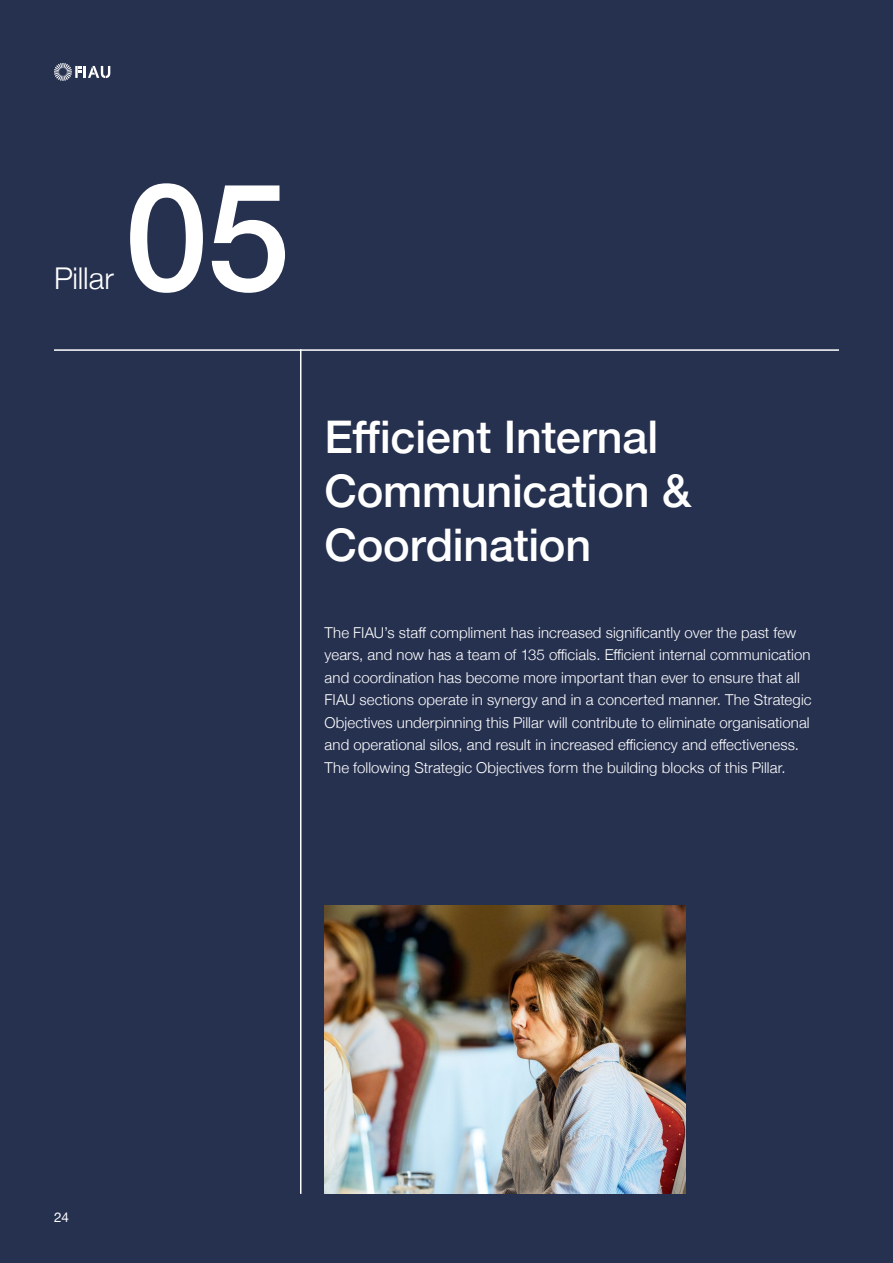
<style>
.page{position:relative;width:893px;height:1263px;background:#263150}
.page>*{position:absolute;margin:0;border:0;box-sizing:border-box;transform-origin:0 0}
.t1{font:500 150.3px "Helvetica Neue";color:#fff}
.t2{font:500 45px/54px "Helvetica Neue";letter-spacing:-.005em;color:#fff}
.t3{font:300 30px "Helvetica Neue";letter-spacing:-.005em;color:#fff}
.t4{font:300 15px/22.5px "Helvetica Neue";letter-spacing:.005em;color:#fff}
.t5{font:13.5px "Helvetica Neue";color:#fff}
</style>
<div class="page">
<svg style="left:54px;top:63px;width:56px;height:18px"></svg>
<hr style="left:300px;top:349px;width:1px;height:845px;background:#fff">
<hr style="left:54px;top:349px;width:785px;height:2px;background:#fff">
<img style="left:325px;top:905px;width:360px;height:289px">
<h3 class="t3" style="left:54px;top:254px;width:61px">Pillar</h3>
<h1 class="t1" style="left:125px;top:116px;width:167px">05</h1>
<h2 class="t2" style="left:325px;top:407px;width:368px">Efficient Internal<br>Communication &amp;<br>Coordination</h2>
<p class="t4" style="left:325px;top:620px;width:489px">The FIAU’s staff compliment has increased significantly over the past few years, and now has a team of 135 officials. Efficient internal communication and coordination has become more important than ever to ensure that all FIAU sections operate in synergy and in a concerted manner. The Strategic Objectives underpinning this Pillar will contribute to eliminate organisational and operational silos, and result in increased efficiency and effectiveness.<br>The following Strategic Objectives form the building blocks of this Pillar.</p>
<p class="t5" style="left:54px;top:1207px;width:17px">24</p>
</div>
